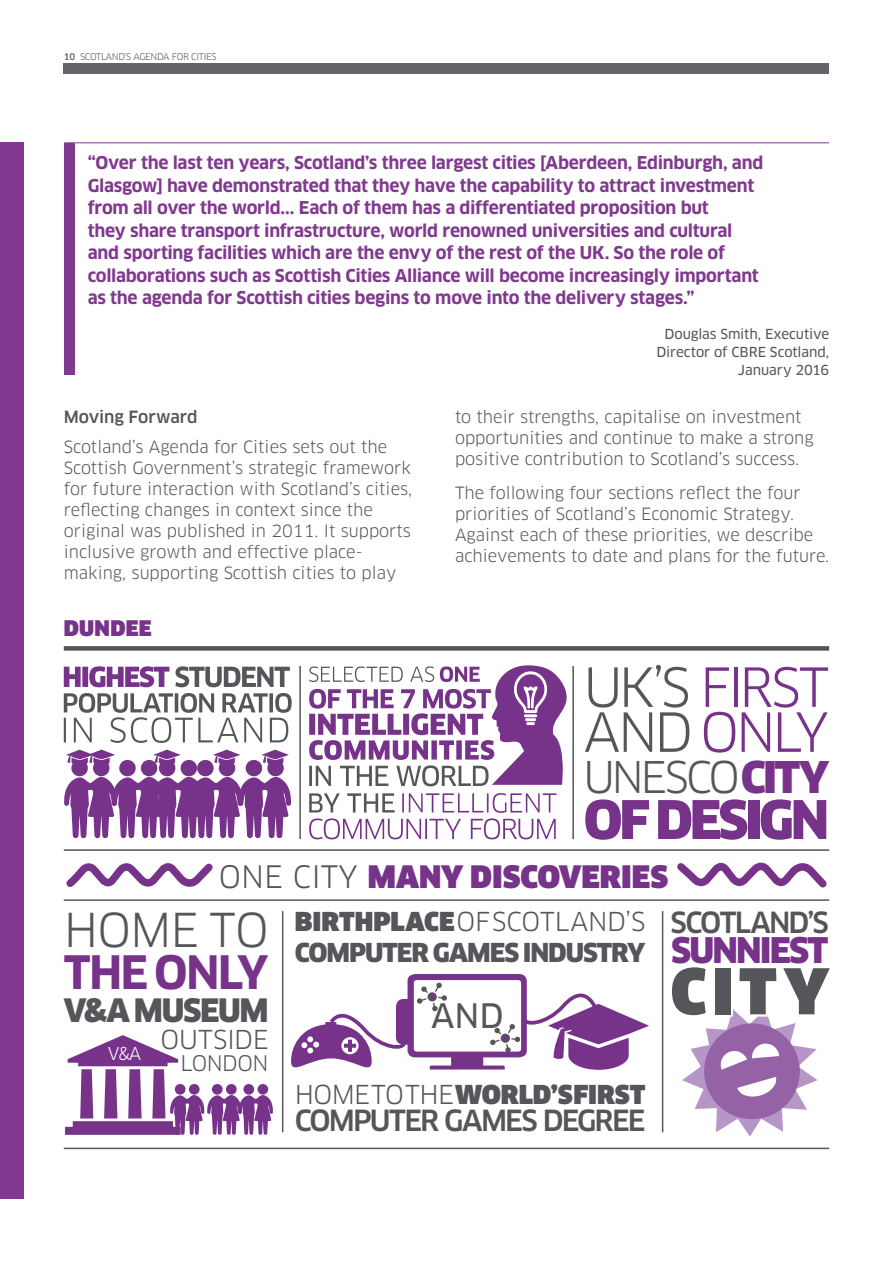
<style>
.page{position:relative;width:893px;height:1263px;background:#fff}
.page>*{position:absolute;margin:0;border:0;box-sizing:border-box;transform-origin:0 0}
.t1{font:900 61.5px "Clan";color:#55565a}
.t2{font:52.65px/45px "Clan";letter-spacing:-.075em;color:#77328a}
.t3{font:900 51.9px "Clan";letter-spacing:-.065em;color:#77328a}
.t4{font:45.6px "Clan";letter-spacing:-.02em;color:#55565a}
.t5{font:700 45px "Clan";letter-spacing:-.04em;color:#77328a}
.t6{font:42.6px "Clan";letter-spacing:-.085em;color:#55565a}
.t7{font:900 34.5px "Clan";letter-spacing:-.055em;color:#77328a}
.t8{font:33px "Clan News";color:#55565a}
.t9{font:900 31.5px "Clan";letter-spacing:-.045em;color:#55565a}
.t10{font:900 30.3px "Clan";color:#77328a}
.t11{font:500 28.5px "Clan";letter-spacing:-.065em;color:#55565a}
.t12{font:900 25.5px/30.6px "Clan";letter-spacing:-.04em;color:#55565a}
.t13{font:900 25.5px "Clan";letter-spacing:-.01em;color:#55565a}
.t14{font:25.5px "Clan";letter-spacing:-.01em;color:#55565a}
.t15{font:900 21px "Clan LF";letter-spacing:.015em;color:#77328a}
.t16{font:21px "Clan";letter-spacing:-.02em;color:#55565a}
.t17{font:17.4px "Clan";color:#fff}
.t18{font:700 17.25px/22.5px "Clan";letter-spacing:-.015em;color:#80398e}
.t19{font:16.5px/21px "Clan";color:#55565a}
.t20{font:500 16.5px "Clan";letter-spacing:-.005em;color:#55565a}
.t21{font:13.5px/18px "Clan News";letter-spacing:-.01em;color:#55565a;text-align:right}
.t22{font:9px "Clan";letter-spacing:-.035em;color:#55565a}
.s1{font-weight:500;color:#646569}
.s2{color:#55565a}
.s3{font-weight:900;color:#77328a}
.s4{font-weight:400;color:#55565a}
.s5{font-style:inherit}
.s6{font-weight:400}
</style>
<div class="page">
<div style="left:64px;top:63px;width:765px;height:10px;background:#646569"></div>
<div style="left:0;top:142px;width:24px;height:1057px;background:#80398e"></div>
<div style="left:64px;top:143px;width:11px;height:231px;background:#80398e"></div>
<hr style="left:64px;top:142px;width:765px;height:1px;background:#80398e">
<div style="left:64px;top:646px;width:765px;height:5px;background:#55565a"></div>
<hr style="left:64px;top:849px;width:765px;height:2px;background:#55565a">
<hr style="left:299px;top:666px;width:2px;height:173px;background:#55565a">
<hr style="left:64px;top:1148px;width:765px;height:1px;background:#55565a">
<hr style="left:572px;top:666px;width:2px;height:173px;background:#55565a">
<hr style="left:282px;top:911px;width:1px;height:221px;background:#55565a">
<hr style="left:662px;top:911px;width:1px;height:221px;background:#55565a">
<svg style="left:682px;top:1009px;width:135px;height:127px"></svg>
<svg style="left:309px;top:793px;width:247px;height:46px"></svg>
<svg style="left:64px;top:666px;width:105px;height:21px"></svg>
<svg style="left:175px;top:666px;width:115px;height:21px"></svg>
<svg style="left:64px;top:693px;width:228px;height:50px"></svg>
<hr style="left:64px;top:899px;width:765px;height:2px;background:#55565a">
<svg style="left:64px;top:750px;width:227px;height:88px"></svg>
<svg style="left:291px;top:974px;width:358px;height:96px"></svg>
<svg style="left:63px;top:849px;width:156px;height:51px"></svg>
<svg style="left:677px;top:862px;width:150px;height:26px"></svg>
<svg style="left:65px;top:1035px;width:208px;height:100px"></svg>
<svg style="left:309px;top:665px;width:258px;height:121px"></svg>
<p class="t22" style="left:64px;top:51px;width:154px"><span class="s1">10</span> SCOTLAND’S AGENDA FOR CITIES</p>
<p class="t18" style="left:88px;top:152px;width:677px">“Over the last ten years, Scotland’s three largest cities [Aberdeen, Edinburgh, and Glasgow] have demonstrated that they have the capability to attract investment from all over the world... Each of them has a differentiated proposition but<br>they share transport infrastructure, world renowned universities and cultural and sporting facilities which are the envy of the rest of the UK. So the role of collaborations such as Scottish Cities Alliance will become increasingly important as the agenda for Scottish cities begins to move into the delivery stages.”</p>
<p class="t21" style="left:657px;top:325px;width:174px">Douglas Smith, Executive<br>Director of CBRE Scotland,<br>January 2016</p>
<p class="t20" style="left:64px;top:407px;width:135px">Moving Forward</p>
<p class="t19" style="left:64px;top:436px;width:350px">Scotland’s Agenda for Cities sets out the Scottish Government’s strategic framework for future interaction with Scotland’s cities, reflecting changes in context since the original was published in 2011. It supports inclusive growth and effective place&shy;making, supporting Scottish cities to play</p>
<p class="t19" style="left:455px;top:407px;width:360px">to their strengths, capitalise on investment opportunities and continue to make a strong positive contribution to Scotland’s success.</p>
<p class="t19" style="left:455px;top:483px;width:376px">The following four sections reflect the four priorities of Scotland’s Economic Strategy.<br>Against each of these priorities, we describe achievements to date and plans for the future.</p>
<p class="t15" style="left:64px;top:616px;width:90px">DUNDEE</p>
<h2 class="t2" style="left:584px;top:666px;width:247px"><span class="s2">UK’S</span> FIRST<br><span class="s2">AND</span> ONLY</h2>
<h3 class="t6" style="left:584px;top:750px;width:247px">UNESCO <span class="s3">CITY</span></h3>
<h3 class="t3" style="left:584px;top:788px;width:247px">OF DESIGN</h3>
<h3 class="t10" style="left:219px;top:858px;width:451px"><span class="s4">ONE CITY</span> MANY DISCOVERIES</h3>
<h3 class="t4" style="left:64px;top:902px;width:206px">HOME TO</h3>
<h3 class="t5" style="left:64px;top:944px;width:206px">THE ONLY</h3>
<h3 class="t9" style="left:64px;top:990px;width:206px">V&amp;A MUSEUM</h3>
<h3 class="t14" style="left:161px;top:1023px;width:110px">OUTSIDE</h3>
<p class="t16" style="left:180px;top:1050px;width:90px">LONDON</p>
<p class="t17" style="left:108px;top:1042px;width:35px">V&amp;A</p>
<h3 class="t12" style="left:295px;top:907px;width:352px"><span class="s5">BIRTHPLACE</span> <span class="s6">OF SCOTLAND’S<br></span>COMPUTER GAMES INDUSTRY</h3>
<h3 class="t8" style="left:431px;top:995px;width:74px">AND</h3>
<h3 class="t13" style="left:295px;top:1079px;width:352px"><span class="s6">HOME TO THE</span> WORLD’S FIRST</h3>
<h3 class="t11" style="left:295px;top:1103px;width:352px">COMPUTER GAMES DEGREE</h3>
<h3 class="t11" style="left:671px;top:905px;width:160px">SCOTLAND’S</h3>
<h3 class="t7" style="left:671px;top:929px;width:159px">SUNNIEST</h3>
<h1 class="t1" style="left:671px;top:954px;width:160px">CITY</h1>
</div>
